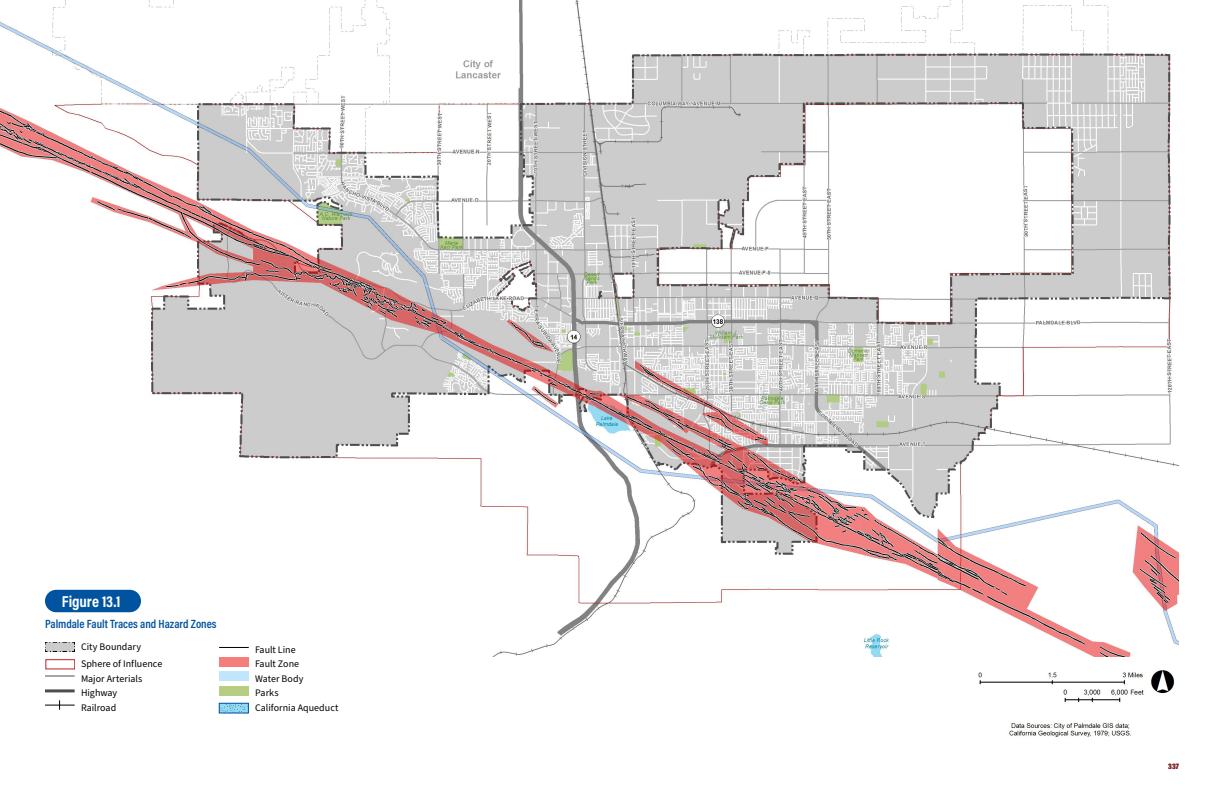
<style>
.page{position:relative;width:1224px;height:792px;background:#fff}
.page>*{position:absolute;margin:0;border:0;box-sizing:border-box;transform-origin:0 0}
.t1{font:700 16px "Acumin Pro Cond";letter-spacing:-.005em;color:#fff}
.Figure_Title{font:600 12px "Acumin Pro Cond";letter-spacing:-.005em;color:#00539f}
.Map_Legend_Items{font:10px "Source Sans Pro";color:#000}
.t2{font:900 8px "Acumin Pro Cond";color:#823135}
</style>
<div class="page">
<img style="left:0;top:0;width:1179px;height:657px">
<img style="left:978px;top:670px;width:197px;height:67px">
<div style="left:45px;top:590px;width:96px;height:22px;background:#00539f;border-radius:11px"></div>
<svg style="left:220px;top:705px;width:29px;height:9px"></svg>
<div style="left:219px;top:703px;width:30px;height:10px;border:1px solid #00539f"></div>
<svg style="left:45px;top:642px;width:30px;height:10px"></svg>
<hr style="left:45px;top:689px;width:30px;height:3px;background:#000">
<hr style="left:45px;top:705px;width:30px;height:1px;background:#000">
<hr style="left:45px;top:675px;width:30px;height:1px;background:#000">
<div style="left:219px;top:657px;width:30px;height:9px;background:#f57d7c"></div>
<div style="left:219px;top:671px;width:30px;height:10px;background:#bfe6fa"></div>
<div style="left:219px;top:686px;width:30px;height:9px;background:#b6cd82"></div>
<hr style="left:219px;top:647px;width:30px;height:1px;background:#000">
<p class="t1" style="left:62px;top:591px;width:60px">Figure 13.1</p>
<p class="Figure_Title" style="left:45px;top:616px;width:173px">Palmdale Fault Traces and Hazard Zones</p>
<p class="Map_Legend_Items" style="left:81px;top:640px;width:62px">City Boundary</p>
<p class="Map_Legend_Items" style="left:255px;top:643px;width:42px">Fault Line</p>
<p class="Map_Legend_Items" style="left:81px;top:657px;width:83px">Sphere of Influence</p>
<p class="Map_Legend_Items" style="left:255px;top:657px;width:46px">Fault Zone</p>
<p class="Map_Legend_Items" style="left:255px;top:672px;width:50px">Water Body</p>
<p class="Map_Legend_Items" style="left:81px;top:686px;width:38px">Highway</p>
<p class="Map_Legend_Items" style="left:255px;top:686px;width:25px">Parks</p>
<p class="Map_Legend_Items" style="left:81px;top:701px;width:37px">Railroad</p>
<p class="Map_Legend_Items" style="left:81px;top:672px;width:63px">Major Arterials</p>
<p class="Map_Legend_Items" style="left:255px;top:701px;width:85px">California Aqueduct</p>
<p class="t2" style="left:1168px;top:761px;width:12px">337</p>
</div>
